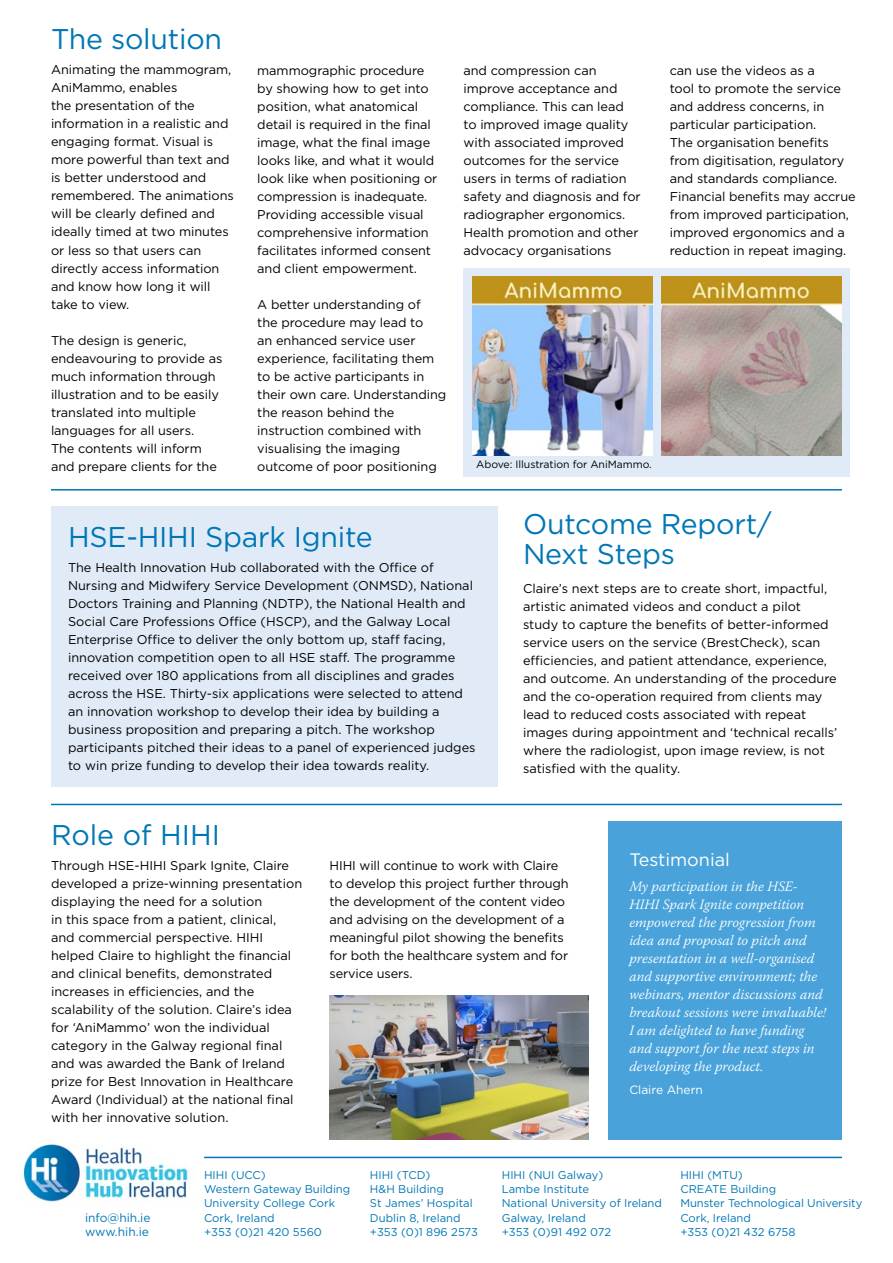
<style>
.page{position:relative;width:893px;height:1263px;background:#fff}
.page>*{position:absolute;margin:0;border:0;box-sizing:border-box;transform-origin:0 0}
.t1{font:28.5px/30px "Gotham";letter-spacing:-.01em;color:#0077b5}
.t2{font:18px "Gotham";color:#fff}
.t3{font:italic 300 14.25px/18px "Warnock Pro";color:#fff}
.t4{font:12.75px/18px "Gotham";letter-spacing:-.005em;color:#000}
.t5{font:12px/14.2px "Gotham";color:#0077b5}
.t6{font:12px "Gotham";color:#fff}
.t7{font:11.25px/14.2px "Gotham";color:#0077b5}
.t8{font:10.5px "Gotham";letter-spacing:-.005em;color:#000}
</style>
<div class="page">
<div style="left:51px;top:506px;width:446px;height:281px;background:#e1ebf8"></div>
<div style="left:608px;top:821px;width:234px;height:319px;background:#49a3da"></div>
<hr style="left:51px;top:489px;width:791px;height:1px;background:#0077b5">
<hr style="left:51px;top:804px;width:791px;height:1px;background:#0077b5">
<hr style="left:204px;top:1157px;width:638px;height:1px;background:#0077b5">
<img style="left:23px;top:1144px;width:165px;height:58px">
<img style="left:330px;top:995px;width:259px;height:145px">
<div style="left:463px;top:268px;width:387px;height:208px;background:#e1ebf8"></div>
<img style="left:472px;top:276px;width:181px;height:179px">
<img style="left:661px;top:276px;width:181px;height:179px">
<h1 class="t1" style="left:51px;top:24px;width:173px">The solution</h1>
<p class="t4" style="left:51px;top:61px;width:184px">Animating the mammogram,<br>AniMammo, enables<br>the presentation of the information in a realistic and engaging format. Visual is more powerful than text and is better understood and remembered. The animations will be clearly defined and ideally timed at two minutes or less so that users can directly access information and know how long it will take to view.</p>
<p class="t4" style="left:51px;top:331px;width:173px">The design is generic, endeavouring to provide as much information through illustration and to be easily translated into multiple languages for all users.<br>The contents will inform and prepare clients for the</p>
<p class="t4" style="left:257px;top:61px;width:182px">mammographic procedure by showing how to get into position, what anatomical detail is required in the final image, what the final image looks like, and what it would look like when positioning or compression is inadequate.<br>Providing accessible visual comprehensive information facilitates informed consent and client empowerment.</p>
<p class="t4" style="left:257px;top:295px;width:191px">A better understanding of<br>the procedure may lead to<br>an enhanced service user experience, facilitating them to be active participants in their own care. Understanding the reason behind the instruction combined with visualising the imaging outcome of poor positioning</p>
<p class="t4" style="left:463px;top:61px;width:179px">and compression can improve acceptance and compliance. This can lead<br>to improved image quality with associated improved outcomes for the service users in terms of radiation safety and diagnosis and for radiographer ergonomics.<br>Health promotion and other advocacy organisations</p>
<p class="t4" style="left:670px;top:61px;width:187px">can use the videos as a<br>tool to promote the service and address concerns, in particular participation.<br>The organisation benefits from digitisation, regulatory and standards compliance.<br>Financial benefits may accrue from improved participation, improved ergonomics and a reduction in repeat imaging.</p>
<p class="t8" style="left:476px;top:458px;width:177px">Above: Illustration for AniMammo.</p>
<h1 class="t1" style="left:68px;top:521px;width:306px">HSE-HIHI Spark Ignite</h1>
<p class="t4" style="left:68px;top:558px;width:409px">The Health Innovation Hub collaborated with the Office of Nursing and Midwifery Service Development (ONMSD), National Doctors Training and Planning (NDTP), the National Health and Social Care Professions Office (HSCP), and the Galway Local Enterprise Office to deliver the only bottom up, staff facing, innovation competition open to all HSE staff. The programme received over 180 applications from all disciplines and grades across the HSE. Thirty-six applications were selected to attend an innovation workshop to develop their idea by building a business proposition and preparing a pitch. The workshop participants pitched their ideas to a panel of experienced judges to win prize funding to develop their idea towards reality.</p>
<h1 class="t1" style="left:51px;top:819px;width:170px">Role of HIHI</h1>
<h1 class="t1" style="left:523px;top:508px;width:250px">Outcome Report/<br>Next Steps</h1>
<p class="t4" style="left:523px;top:579px;width:316px">Claire’s next steps are to create short, impactful, artistic animated videos and conduct a pilot study to capture the benefits of better-informed service users on the service (BrestCheck), scan efficiencies, and patient attendance, experience, and outcome. An understanding of the procedure and the co-operation required from clients may lead to reduced costs associated with repeat images during appointment and ‘technical recalls’ where the radiologist, upon image review, is not satisfied with the quality.</p>
<p class="t4" style="left:51px;top:856px;width:253px">Through HSE-HIHI Spark Ignite, Claire developed a prize-winning presentation displaying the need for a solution<br>in this space from a patient, clinical, and commercial perspective. HIHI helped Claire to highlight the financial and clinical benefits, demonstrated increases in efficiencies, and the scalability of the solution. Claire’s idea for ‘AniMammo’ won the individual category in the Galway regional final and was awarded the Bank of Ireland prize for Best Innovation in Healthcare Award (Individual) at the national final with her innovative solution.</p>
<p class="t4" style="left:330px;top:856px;width:241px">HIHI will continue to work with Claire to develop this project further through the development of the content video and advising on the development of a meaningful pilot showing the benefits for both the healthcare system and for service users.</p>
<h2 class="t2" style="left:629px;top:849px;width:102px">Testimonial</h2>
<p class="t3" style="left:629px;top:877px;width:198px">My participation in the HSE-<br>HIHI Spark Ignite competition empowered the progression from idea and proposal to pitch and presentation in a well-organised and supportive environment; the webinars, mentor discussions and breakout sessions were invaluable!<br>I am delighted to have funding and support for the next steps in developing the product.</p>
<p class="t6" style="left:629px;top:1083px;width:75px">Claire Ahern</p>
<p class="t5" style="left:85px;top:1210px;width:67px">info@hih.ie www.hih.ie</p>
<p class="t7" style="left:502px;top:1167px;width:162px">HIHI (NUI Galway)<br>Lambe Institute<br>National University of Ireland<br>Galway, Ireland<br>+353 (0)91 492 072</p>
<p class="t7" style="left:204px;top:1167px;width:148px">HIHI (UCC)<br>Western Gateway Building<br>University College Cork<br>Cork, Ireland<br>+353 (0)21 420 5560</p>
<p class="t7" style="left:370px;top:1167px;width:109px">HIHI (TCD)<br>H&amp;H Building<br>St James’ Hospital<br>Dublin 8, Ireland +353 (0)1 896 2573</p>
<p class="t7" style="left:680px;top:1167px;width:184px">HIHI (MTU)<br>CREATE Building<br>Munster Technological University<br>Cork, Ireland<br>+353 (0)21 432 6758</p>
</div>
